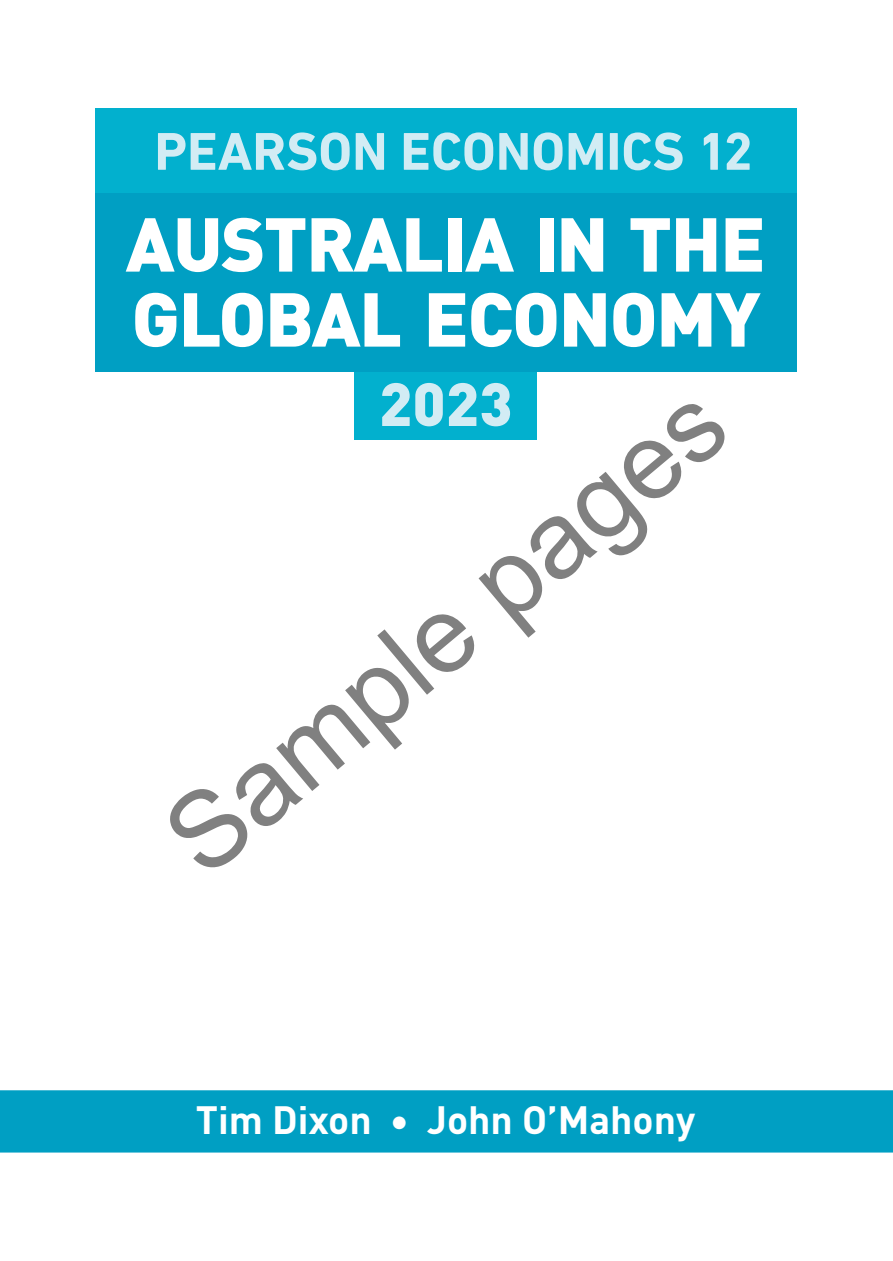
<style>
.page{position:relative;width:893px;height:1261px;background:#fff}
.page>*{position:absolute;margin:0;border:0;box-sizing:border-box;transform-origin:0 0}
.t1{font:108px "Arial";color:rgb(0 0 0/.5)}
.t2{font:900 75px/75px "DIN Pro";letter-spacing:-.02em;color:#fff}
.t3{font:900 60px "DIN Pro";color:#d2ecf4}
.t4{font:700 54px "DIN Next LT Pro";color:#d2ecf4}
.t5{font:700 39px "DIN Pro";color:#fff}
</style>
<div class="page">
<div style="left:0;top:1090px;width:893px;height:63px;background:#009fc3"></div>
<div style="left:95px;top:108px;width:701px;height:85px;background:#02b0ce"></div>
<div style="left:354px;top:371px;width:183px;height:68px;background:#02b0ce"></div>
<div style="left:95px;top:193px;width:701px;height:179px;background:#009fc3"></div>
<p class="t4" style="left:154px;top:120px;width:600px">PEARSON ECONOMICS 12</p>
<p class="t2" style="left:126px;top:202px;width:641px">AUSTRALIA IN THE<br>GLOBAL ECONOMY</p>
<p class="t3" style="left:379px;top:356px;width:135px">2023</p>
<h1 class="t1" style="left:133px;top:794px;width:692px;rotate:-40deg">Sample pages</h1>
<p class="t5" style="left:196px;top:1089px;width:501px">Tim Dixon • John O’Mahony</p>
</div>
